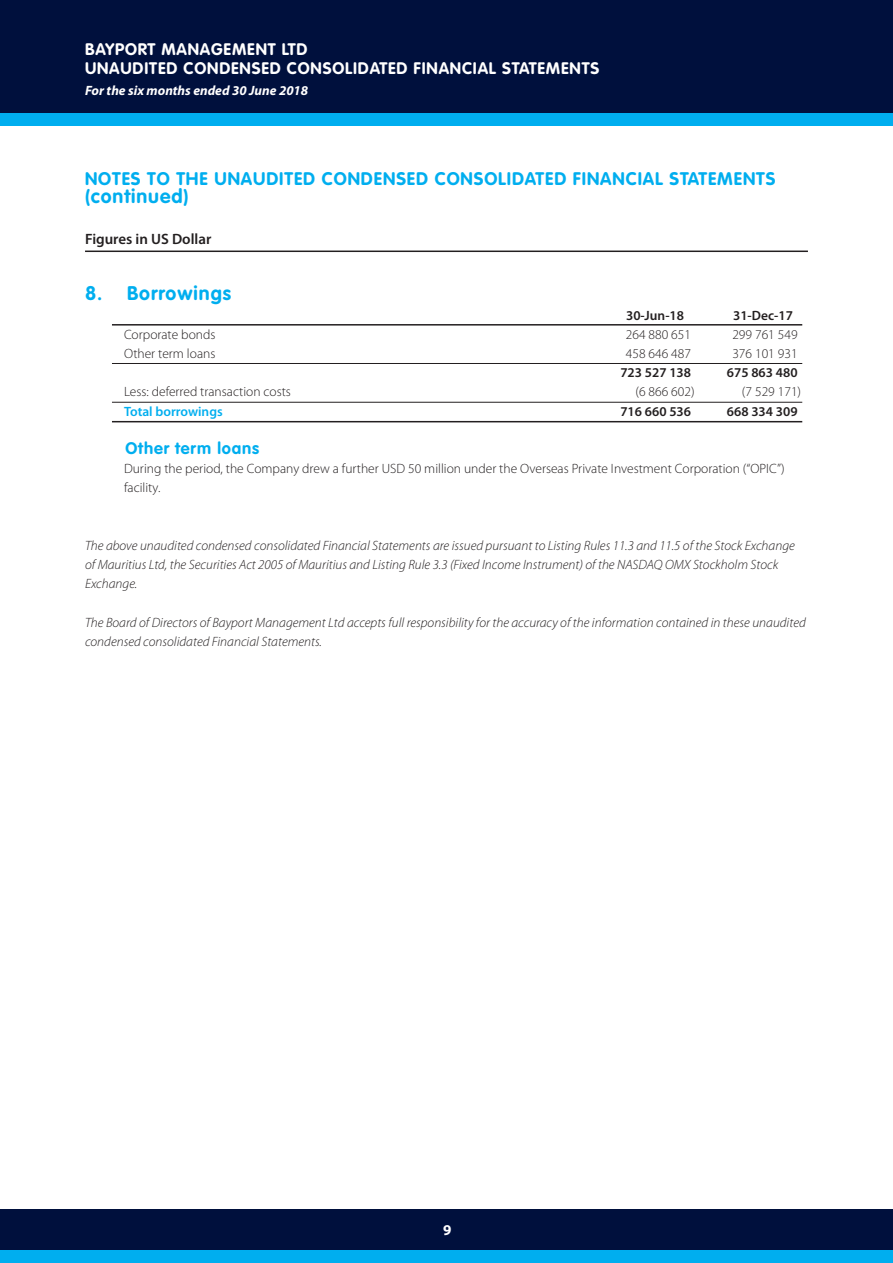
<style>
.page{position:relative;width:893px;height:1263px;background:#fff}
.page>*{position:absolute;margin:0;border:0;box-sizing:border-box;transform-origin:0 0}
.t1{font:700 19.5px "VAG Rounded Std";letter-spacing:.05em;color:#00aeef}
.t2{font:700 18px "VAG Rounded Std";letter-spacing:.05em;color:#00aeef}
.t3{font:700 16.5px/19.8px "VAG Rounded Std";letter-spacing:.05em;color:#fff}
.t4{font:700 16.5px "VAG Rounded Std";letter-spacing:.05em;color:#00aeef}
.t5{font:600 15px "Myriad Pro";color:#231f20}
.t6{font:700 15px "Myriad Pro";color:#fff}
.t7{font:italic 300 13.5px/19.2px "Myriad Pro";color:#231f20}
.t8{font:300 13.5px/19.2px "Myriad Pro";color:#231f20}
.t9{font:600 13.5px "Myriad Pro";color:#231f20}
.t10{font:italic 700 13.5px "Myriad Pro";color:#fff}
.t11{font:600 13.5px "Myriad Pro";color:#00aeef}
</style>
<div class="page">
<div style="left:0;top:0;width:893px;height:114px;background:#00103d"></div>
<div style="left:0;top:113px;width:893px;height:13px;background:#00aeef"></div>
<div style="left:0;top:1209px;width:893px;height:42px;background:#00103d"></div>
<div style="left:0;top:1250px;width:893px;height:13px;background:#00aeef"></div>
<hr style="left:85px;top:251px;width:723px;height:1px;background:#231f20">
<hr style="left:112px;top:402px;width:690px;height:1px;background:#231f20">
<hr style="left:112px;top:363px;width:690px;height:1px;background:#231f20">
<hr style="left:112px;top:421px;width:690px;height:1px;background:#231f20">
<hr style="left:112px;top:324px;width:690px;height:2px;background:#231f20">
<p class="t3" style="left:85px;top:40px;width:516px">BAYPORT MANAGEMENT LTD<br>UNAUDITED CONDENSED CONSOLIDATED FINANCIAL STATEMENTS</p>
<p class="t10" style="left:85px;top:82px;width:225px">For the six months ended 30 June 2018</p>
<h2 class="t2" style="left:85px;top:168px;width:692px">NOTES TO THE UNAUDITED CONDENSED CONSOLIDATED FINANCIAL STATEMENTS</h2>
<h1 class="t1" style="left:85px;top:185px;width:105px">(continued)</h1>
<p class="t5" style="left:85px;top:229px;width:128px">Figures in US Dollar</p>
<h1 class="t1" style="left:85px;top:282px;width:148px">8. Borrowings</h1>
<p class="t9" style="left:626px;top:306px;width:59px">30-Jun-18</p>
<p class="t9" style="left:733px;top:306px;width:61px">31-Dec-17</p>
<p class="t8" style="left:124px;top:325px;width:93px">Corporate bonds</p>
<p class="t8" style="left:626px;top:325px;width:67px">264 880 651</p>
<p class="t8" style="left:732px;top:325px;width:67px">299 761 549</p>
<p class="t8" style="left:124px;top:344px;width:93px">Other term loans</p>
<p class="t8" style="left:626px;top:344px;width:67px">458 646 487</p>
<p class="t8" style="left:732px;top:344px;width:67px">376 101 931</p>
<p class="t9" style="left:620px;top:364px;width:72px">723 527 138</p>
<p class="t9" style="left:727px;top:364px;width:72px">675 863 480</p>
<p class="t8" style="left:124px;top:382px;width:168px">Less: deferred transaction costs</p>
<p class="t8" style="left:635px;top:382px;width:61px">(6 866 602)</p>
<p class="t8" style="left:742px;top:382px;width:61px">(7 529 171)</p>
<p class="t11" style="left:124px;top:402px;width:100px">Total borrowings</p>
<p class="t9" style="left:620px;top:402px;width:72px">716 660 536</p>
<p class="t9" style="left:727px;top:402px;width:72px">668 334 309</p>
<p class="t4" style="left:126px;top:439px;width:135px">Other term loans</p>
<p class="t8" style="left:124px;top:459px;width:662px">During the period, the Company drew a further USD 50 million under the Overseas Private Investment Corporation (“OPIC”) facility.</p>
<p class="t7" style="left:85px;top:536px;width:711px">The above unaudited condensed consolidated Financial Statements are issued pursuant to Listing Rules 11.3 and 11.5 of the Stock Exchange of Mauritius Ltd, the Securities Act 2005 of Mauritius and Listing Rule 3.3 (Fixed Income Instrument) of the NASDAQ OMX Stockholm Stock<br>Exchange.</p>
<p class="t7" style="left:85px;top:613px;width:722px">The Board of Directors of Bayport Management Ltd accepts full responsibility for the accuracy of the information contained in these unaudited condensed consolidated Financial Statements.</p>
<p class="t6" style="left:443px;top:1220px;width:10px">9</p>
</div>
